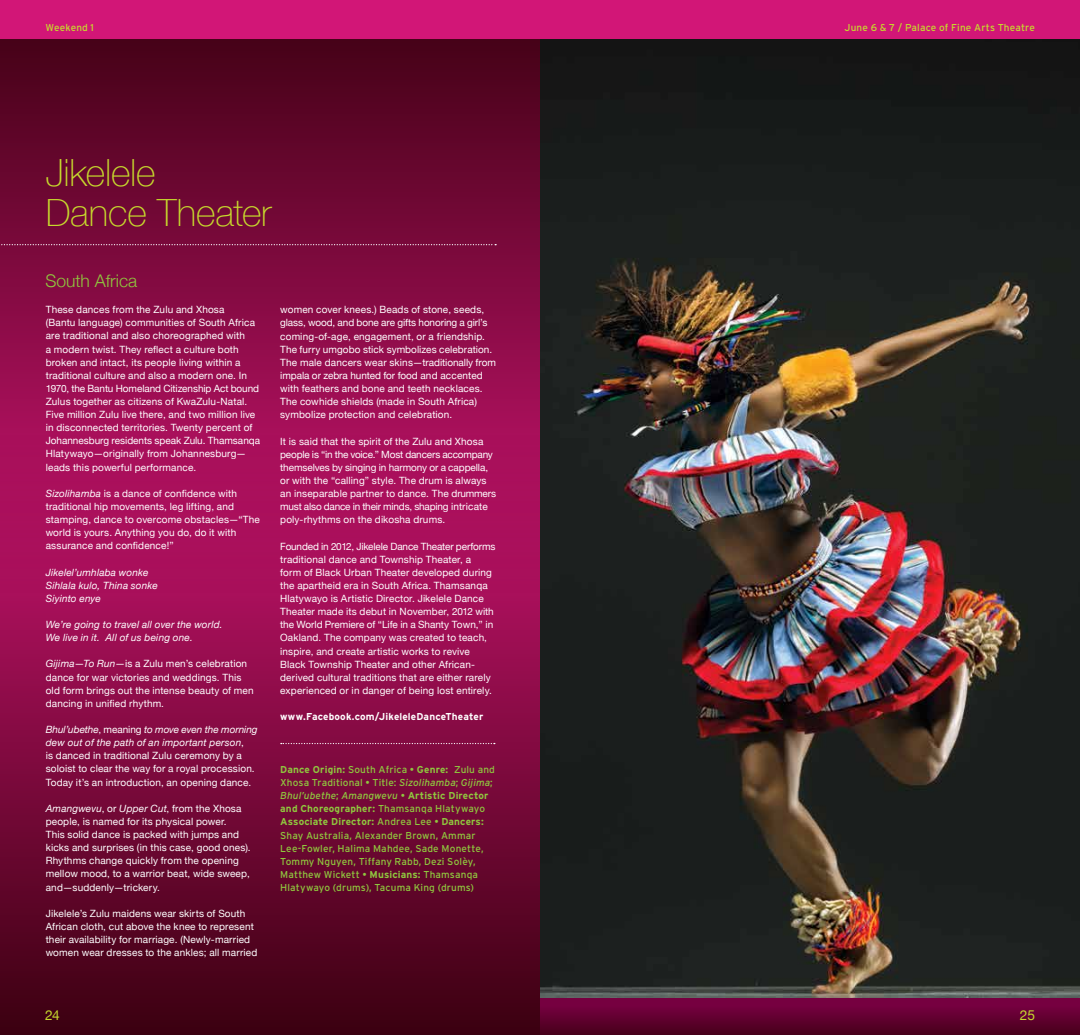
<style>
.page{position:relative;width:1080px;height:1035px;background:#fff}
.page>*{position:absolute;margin:0;border:0;box-sizing:border-box;transform-origin:0 0}
.t1{font:100 37.5px/40px "Helvetica Neue";letter-spacing:-.005em;color:#c6d92d}
.t2{font:300 17.5px "Helvetica Neue";color:#8fc73e}
.t3{font:13.75px "Helvetica Neue";color:#c6d92d}
.t4{font:10px/13.1px "Helvetica Neue";letter-spacing:.015em;color:#fff}
.t5{font:10px/13.1px "Interstate";letter-spacing:.015em;color:#8fc73e}
.t6{font:italic 10px/13.1px "Helvetica Neue";letter-spacing:.015em;color:#fff}
.t7{font:10px "Interstate";letter-spacing:.015em;color:#c6d92d}
.t8{font:700 10px "Interstate";letter-spacing:.015em;color:#fff}
.s1{font-style:italic}
.s2{font-weight:700}
</style>
<div class="page">
<svg style="left:0;top:39px;width:540px;height:396px;background:#770839"></svg>
<svg style="left:0;top:435px;width:540px;height:600px;background:#80093f"></svg>
<svg style="left:281px;top:743px;width:214px;height:1px"></svg>
<svg style="left:0;top:244px;width:496px;height:1px"></svg>
<img style="left:540px;top:39px;width:540px;height:959px">
<div style="left:0;top:0;width:1080px;height:39px;background:#d21677"></div>
<div style="left:540px;top:998px;width:540px;height:37px;background:#760040"></div>
<svg style="left:540px;top:1012px;width:540px;height:23px;fill:#590029"></svg>
<p class="t7" style="left:45px;top:21px;width:50px">Weekend 1</p>
<p class="t7" style="left:845px;top:21px;width:192px">June 6 &amp; 7 / Palace of Fine Arts Theatre</p>
<h1 class="t1" style="left:46px;top:151px;width:228px">Jikelele<br>Dance Theater</h1>
<h2 class="t2" style="left:46px;top:267px;width:93px">South Africa</h2>
<p class="t4" style="left:46px;top:304px;width:216px">These dances from the Zulu and Xhosa<br>(Bantu language) communities of South Africa are traditional and also choreographed with<br>a modern twist. They reflect a culture both broken and intact, its people living within a traditional culture and also a modern one. In 1970, the Bantu Homeland Citizenship Act bound Zulus together as citizens of KwaZulu-Natal.<br>Five million Zulu live there, and two million live in disconnected territories. Twenty percent of Johannesburg residents speak Zulu. Thamsanqa Hlatywayo—originally from Johannesburg— leads this powerful performance.</p>
<p class="t4" style="left:46px;top:487px;width:216px"><span class="s1">Sizolihamba</span> is a dance of confidence with traditional hip movements, leg lifting, and stamping, dance to overcome obstacles—“The world is yours. Anything you do, do it with assurance and confidence!”</p>
<p class="t6" style="left:46px;top:566px;width:114px">Jikelel’umhlaba wonke<br>Sihlala kulo, Thina sonke<br>Siyinto enye</p>
<p class="t6" style="left:46px;top:619px;width:178px">We’re going to travel all over the world.<br>We live in it. All of us being one.</p>
<p class="t4" style="left:46px;top:658px;width:209px"><span class="s1">Gijima</span>—<span class="s1">To Run</span>—is a Zulu men’s celebration dance for war victories and weddings. This old form brings out the intense beauty of men dancing in unified rhythm.</p>
<p class="t4" style="left:46px;top:724px;width:213px"><span class="s1">Bhul’ubethe</span>, meaning <span class="s1">to move even the morning dew out of the path of an important person</span>,<br>is danced in traditional Zulu ceremony by a soloist to clear the way for a royal procession.<br>Today it’s an introduction, an opening dance.</p>
<p class="t4" style="left:46px;top:802px;width:206px"><span class="s1">Amangwevu</span>, or <span class="s1">Upper Cut</span>, from the Xhosa people, is named for its physical power.<br>This solid dance is packed with jumps and kicks and surprises (in this case, good ones).<br>Rhythms change quickly from the opening mellow mood, to a warrior beat, wide sweep, and—suddenly—trickery.</p>
<p class="t4" style="left:46px;top:907px;width:213px">Jikelele’s Zulu maidens wear skirts of South African cloth, cut above the knee to represent their availability for marriage. (Newly-married women wear dresses to the ankles; all married</p>
<p class="t4" style="left:280px;top:304px;width:217px">women cover knees.) Beads of stone, seeds, glass, wood, and bone are gifts honoring a girl’s coming-of-age, engagement, or a friendship.<br>The furry umgobo stick symbolizes celebration.<br>The male dancers wear skins—traditionally from impala or zebra hunted for food and accented with feathers and bone and teeth necklaces.<br>The cowhide shields (made in South Africa) symbolize protection and celebration.</p>
<p class="t4" style="left:280px;top:435px;width:217px">It is said that the spirit of the Zulu and Xhosa people is “in the voice.” Most dancers accompany themselves by singing in harmony or a cappella, or with the “calling” style. The drum is always an inseparable partner to dance. The drummers must also dance in their minds, shaping intricate poly-rhythms on the dikosha drums.</p>
<p class="t4" style="left:280px;top:540px;width:217px">Founded in 2012, Jikelele Dance Theater performs traditional dance and Township Theater, a<br>form of Black Urban Theater developed during the apartheid era in South Africa. Thamsanqa Hlatywayo is Artistic Director. Jikelele Dance Theater made its debut in November, 2012 with the World Premiere of “Life in a Shanty Town,” in Oakland. The company was created to teach, inspire, and create artistic works to revive Black Township Theater and other African&shy;derived cultural traditions that are either rarely experienced or in danger of being lost entirely.</p>
<p class="t8" style="left:280px;top:711px;width:205px">www.Facebook.com/JikeleleDanceTheater</p>
<p class="t5" style="left:280px;top:763px;width:216px"><span class="s2">Dance Origin:</span> South Africa • <span class="s2">Genre:</span> Zulu and Xhosa Traditional • Title: <span class="s1">Sizolihamba</span>; <span class="s1">Gijima</span>; <span class="s1">Bhul’ubethe</span>; <span class="s1">Amangwevu</span> • <span class="s2">Artistic Director and Choreographer:</span> Thamsanqa Hlatywayo <span class="s2">Associate Director:</span> Andrea Lee • <span class="s2">Dancers:<br></span>Shay Australia, Alexander Brown, Ammar Lee-Fowler, Halima Mahdee, Sade Monette, Tommy Nguyen, Tiffany Rabb, Dezi Solèy, Matthew Wickett • <span class="s2">Musicians:</span> Thamsanqa Hlatywayo (drums), Tacuma King (drums)</p>
<h3 class="t3" style="left:45px;top:1005px;width:16px">24</h3>
<h3 class="t3" style="left:1020px;top:1005px;width:17px">25</h3>
</div>
